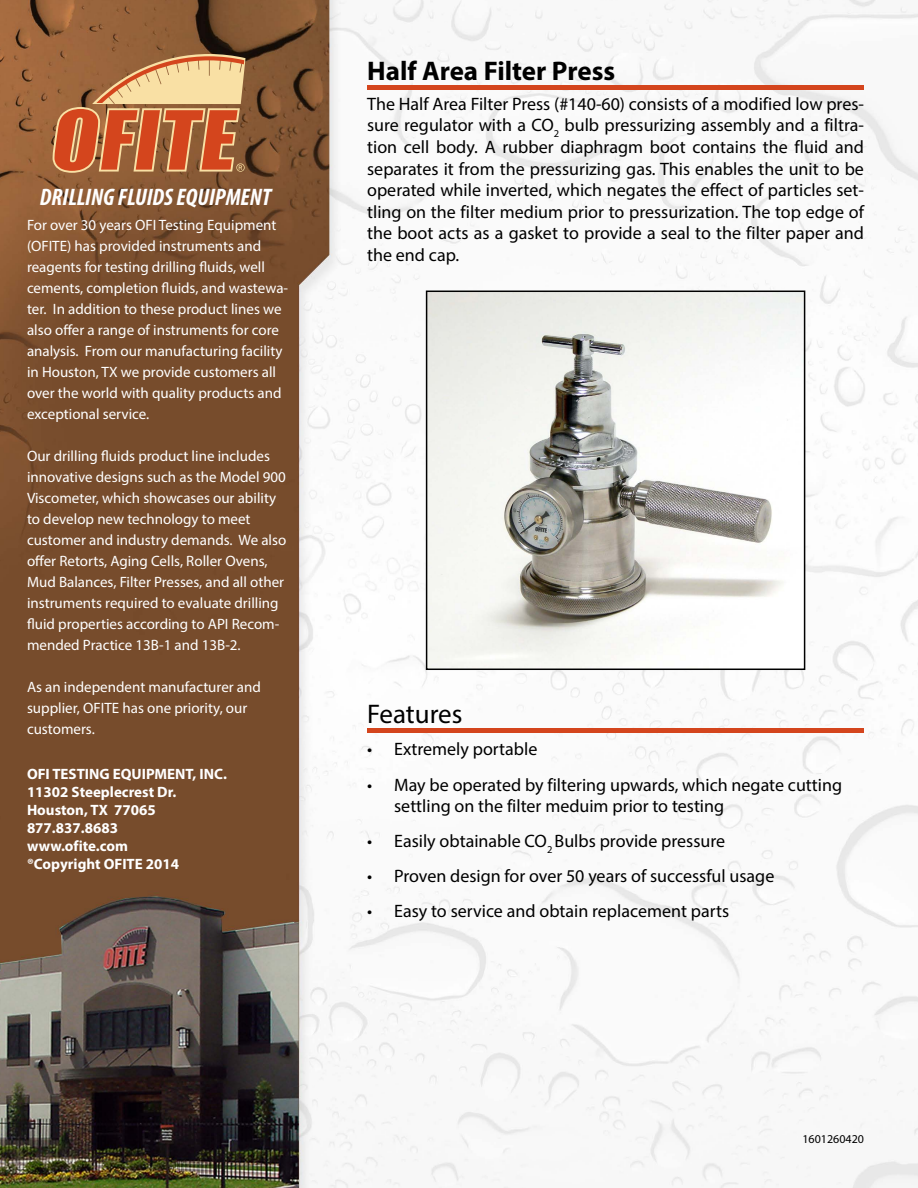
<style>
.page{position:relative;width:918px;height:1188px;background:#fff}
.page>*{position:absolute;margin:0;border:0;box-sizing:border-box;transform-origin:0 0}
.t1{font:700 27px "Myriad Pro";color:#000}
.t2{font:27px "Myriad Pro";color:#000}
.t3{font:italic 700 condensed 24px "Myriad Pro";color:#fff}
.t4{font:18px/21.6px "Myriad Pro";color:#000;text-align:justify}
.t5{font:15px/21px "Myriad Pro";color:#fff}
.t6{font:700 15px/18px "Myriad Pro";color:#fff}
.t7{font:12px "Myriad Pro";color:#000}
</style>
<div class="page">
<img style="left:0;top:0;width:918px;height:1188px">
<svg style="left:53px;top:54px;width:193px;height:119px;background:#c57e50"></svg>
<hr style="left:367px;top:85px;width:497px;height:4px;background:#d4451d">
<div style="left:367px;top:728px;width:497px;height:5px;background:#d4451d"></div>
<img style="left:429px;top:294px;width:373px;height:373px">
<div style="left:426px;top:291px;width:379px;height:379px;border:2px solid #000"></div>
<h2 class="t3" style="left:40px;top:183px;width:232px">DRILLING FLUIDS EQUIPMENT</h2>
<p class="t5" style="left:27px;top:215px;width:263px">For over 30 years OFI Testing Equipment (OFITE) has provided instruments and reagents for testing drilling fluids, well cements, completion fluids, and wastewa&shy;ter. In addition to these product lines we also offer a range of instruments for core analysis. From our manufacturing facility in Houston, TX we provide customers all over the world with quality products and exceptional service.</p>
<p class="t5" style="left:27px;top:446px;width:261px">Our drilling fluids product line includes innovative designs such as the Model 900<br>Viscometer, which showcases our ability to develop new technology to meet customer and industry demands. We also offer Retorts, Aging Cells, Roller Ovens, Mud Balances, Filter Presses, and all other instruments required to evaluate drilling fluid properties according to API Recom&shy;mended Practice 13B-1 and 13B-2.</p>
<p class="t5" style="left:27px;top:677px;width:235px">As an independent manufacturer and supplier, OFITE has one priority, our customers.</p>
<p class="t6" style="left:27px;top:765px;width:201px">OFI TESTING EQUIPMENT, INC.<br>11302 Steeplecrest Dr.<br>Houston, TX 77065<br>877.837.8683<br>www.ofite.com<br>®Copyright OFITE 2014</p>
<h1 class="t1" style="left:367px;top:53px;width:249px">Half Area Filter Press</h1>
<p class="t4" style="left:367px;top:93px;width:498px">The Half Area Filter Press (#140-60) consists of a modified low pres&shy;sure regulator with a CO<sub>2</sub> bulb pressurizing assembly and a filtra&shy;tion cell body. A rubber diaphragm boot contains the fluid and separates it from the pressurizing gas. This enables the unit to be operated while inverted, which negates the effect of particles set&shy;tling on the filter medium prior to pressurization. The top edge of the boot acts as a gasket to provide a seal to the filter paper and the end cap.</p>
<h1 class="t2" style="left:367px;top:697px;width:97px">Features</h1>
<p class="t4" style="left:367px;top:738px;width:172px">• Extremely portable</p>
<p class="t4" style="left:394px;top:773px;width:449px;text-indent:-27px">• May be operated by filtering upwards, which negate cutting settling on the filter meduim prior to testing</p>
<p class="t4" style="left:367px;top:830px;width:359px">• Easily obtainable CO<sub>2</sub> Bulbs provide pressure</p>
<p class="t4" style="left:367px;top:865px;width:409px">• Proven design for over 50 years of successful usage</p>
<p class="t4" style="left:367px;top:900px;width:363px">• Easy to service and obtain replacement parts</p>
<p class="t7" style="left:802px;top:1132px;width:63px">1601260420</p>
</div>
